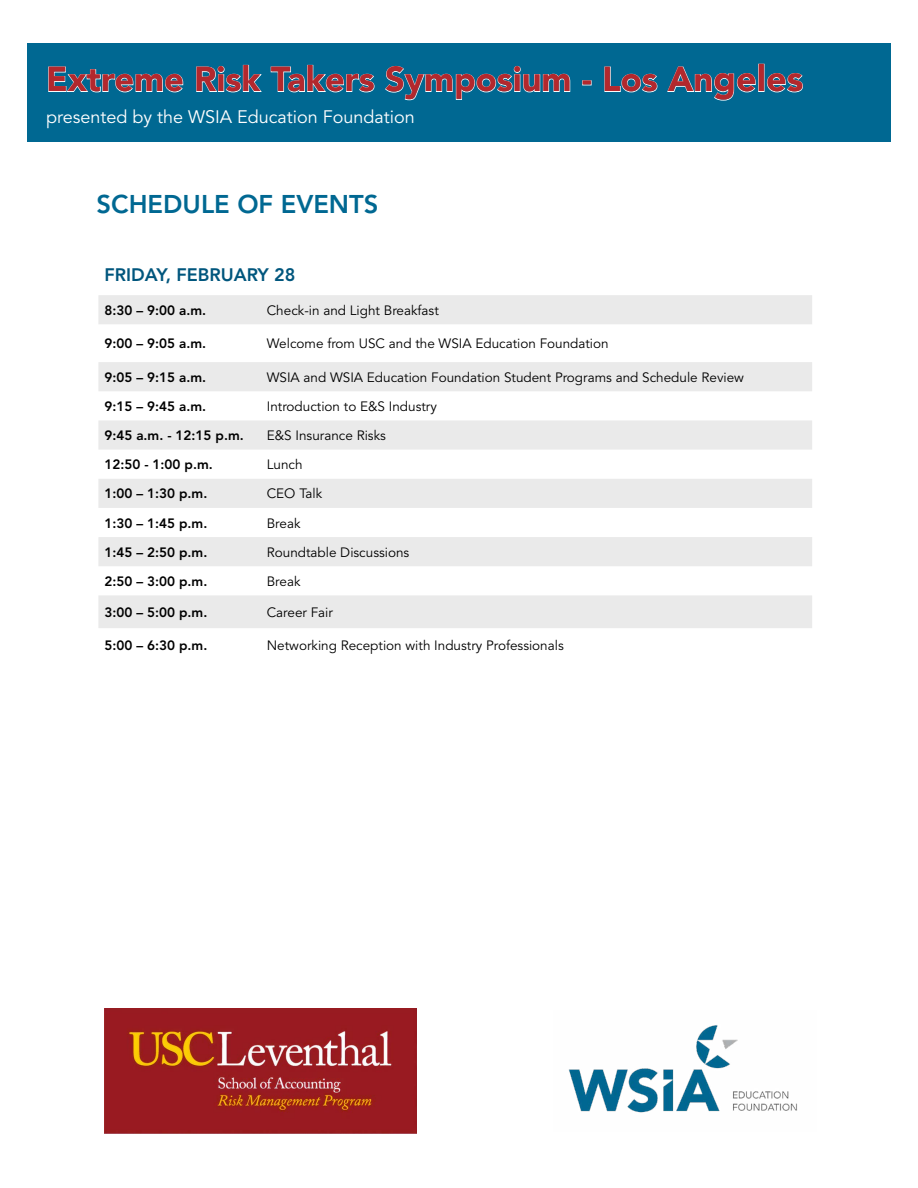
<style>
.page{position:relative;width:918px;height:1188px;background:#fff}
.page>*{position:absolute;margin:0;border:0;box-sizing:border-box;transform-origin:0 0}
.t1{font:900 34.5px "Avenir LT Std";color:#b3282d}
.t2{font:800 25.5px "Avenir LT Std";color:#006892}
.t3{font:18px "Avenir LT Std";color:#fff}
.t4{font:800 18px "Avenir LT Std";color:#00567d}
.t5{font:13.5px "Avenir LT Std";color:#000}
.t6{font:800 13.5px "Avenir LT Std";color:#000}
.s1{font-size:36px}
</style>
<div class="page">
<div style="left:27px;top:43px;width:864px;height:99px;background:#006892"></div>
<svg style="left:48px;top:66px;width:135px;height:27px"></svg>
<svg style="left:196px;top:65px;width:66px;height:28px"></svg>
<svg style="left:270px;top:65px;width:105px;height:28px"></svg>
<svg style="left:385px;top:66px;width:186px;height:35px"></svg>
<svg style="left:604px;top:66px;width:54px;height:27px"></svg>
<svg style="left:667px;top:66px;width:89px;height:35px"></svg>
<div style="left:758px;top:64px;width:6px;height:28px;border:1px solid #fff"></div>
<svg style="left:767px;top:73px;width:36px;height:20px"></svg>
<svg style="left:98px;top:295px;width:714px;height:333px;fill:#eaeaea"></svg>
<img style="left:105px;top:1008px;width:311px;height:125px">
<img style="left:569px;top:1025px;width:228px;height:88px">
<h1 class="t1" style="left:46px;top:59px;width:759px">Extreme Risk Takers Symposium - Los An<span class="s1">geles</span></h1>
<h3 class="t3" style="left:46px;top:106px;width:370px">presented by the WSIA Education Foundation</h3>
<h2 class="t2" style="left:97px;top:189px;width:280px">Schedule of Events</h2>
<h3 class="t4" style="left:104px;top:264px;width:192px">FRIday, FEBRUARY 28</h3>
<p class="t6" style="left:104px;top:302px;width:103px">8:30 – 9:00 a.m.</p>
<p class="t5" style="left:267px;top:302px;width:174px">Check-in and Light Breakfast</p>
<p class="t6" style="left:104px;top:336px;width:103px">9:00 – 9:05 a.m.</p>
<p class="t5" style="left:267px;top:336px;width:343px">Welcome from USC and the WSIA Education Foundation</p>
<p class="t6" style="left:104px;top:369px;width:103px">9:05 – 9:15 a.m.</p>
<p class="t5" style="left:267px;top:369px;width:479px">WSIA and WSIA Education Foundation Student Programs and Schedule Review</p>
<p class="t6" style="left:104px;top:398px;width:103px">9:15 – 9:45 a.m.</p>
<p class="t5" style="left:267px;top:399px;width:172px">Introduction to E&amp;S Industry</p>
<p class="t6" style="left:104px;top:427px;width:141px">9:45 a.m. - 12:15 p.m.</p>
<p class="t5" style="left:267px;top:428px;width:121px">E&amp;S Insurance Risks</p>
<p class="t6" style="left:104px;top:457px;width:110px">12:50 - 1:00 p.m.</p>
<p class="t5" style="left:267px;top:457px;width:37px">Lunch</p>
<p class="t6" style="left:104px;top:486px;width:104px">1:00 – 1:30 p.m.</p>
<p class="t5" style="left:267px;top:486px;width:57px">CEO Talk</p>
<p class="t6" style="left:104px;top:515px;width:104px">1:30 – 1:45 p.m.</p>
<p class="t5" style="left:267px;top:515px;width:35px">Break</p>
<p class="t6" style="left:104px;top:544px;width:104px">1:45 – 2:50 p.m.</p>
<p class="t5" style="left:267px;top:544px;width:144px">Roundtable Discussions</p>
<p class="t6" style="left:104px;top:573px;width:104px">2:50 – 3:00 p.m.</p>
<p class="t5" style="left:267px;top:574px;width:35px">Break</p>
<p class="t6" style="left:104px;top:604px;width:104px">3:00 – 5:00 p.m.</p>
<p class="t5" style="left:267px;top:604px;width:68px">Career Fair</p>
<p class="t6" style="left:104px;top:637px;width:104px">5:00 – 6:30 p.m.</p>
<p class="t5" style="left:267px;top:637px;width:299px">Networking Reception with Industry Professionals</p>
</div>
